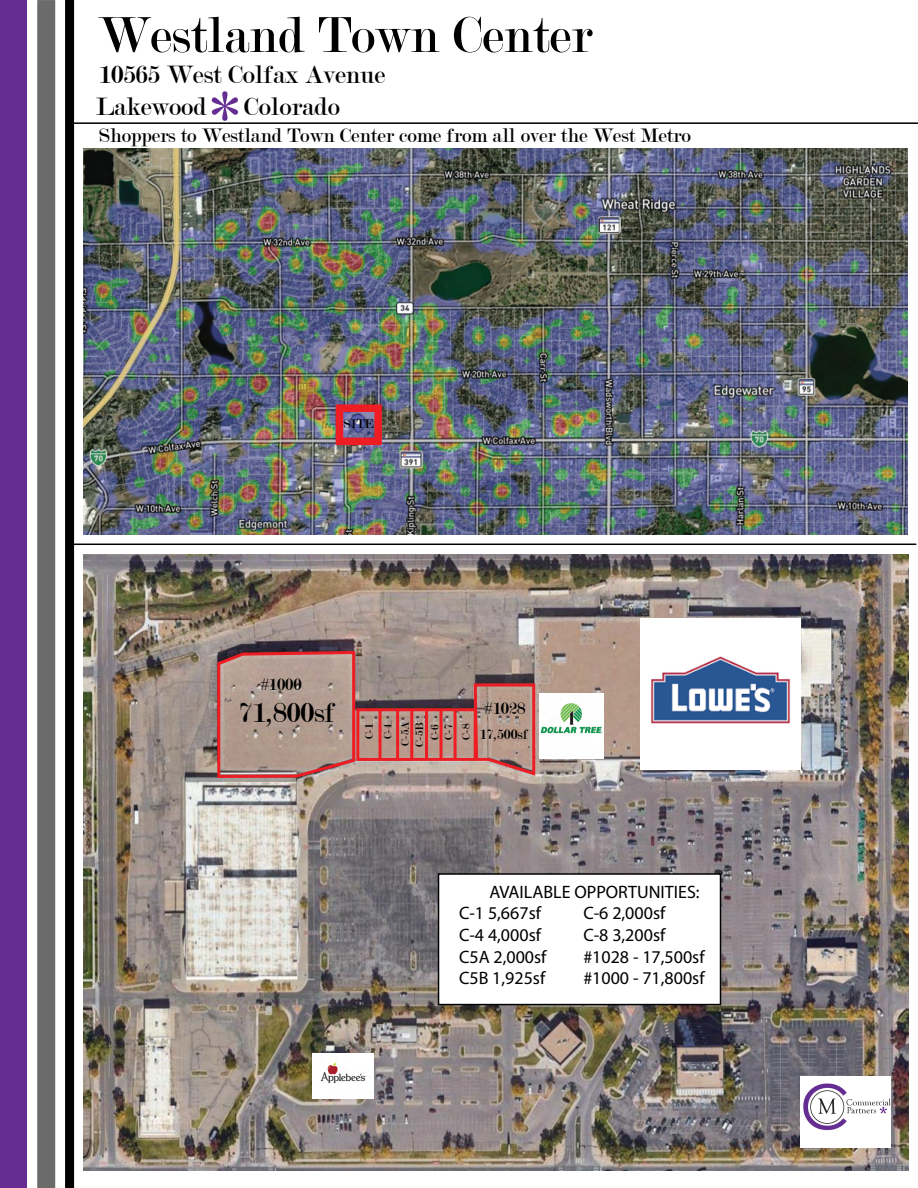
<style>
.page{position:relative;width:918px;height:1188px;background:#fff}
.page>*{position:absolute;margin:0;border:0;box-sizing:border-box;transform-origin:0 0}
.t1{font:87.15px "Modern";color:#652d91}
.t2{font:54px "Modern";color:#000}
.t3{font:30px "Modern";color:#000}
.t4{font:27px "Modern";color:#000}
.t5{font:21px "Modern";color:#000}
.t6{font:18px/21.6px "Myriad Pro";color:#000}
.t7{font:18px "Modern";color:#000}
.t8{font:15px "Modern";color:#000}
.t9{font:13.5px "Modern";color:#000}
.t10{font:12px/14.9px "Modern";color:#000}
</style>
<div class="page">
<div style="left:0;top:0;width:27px;height:1188px;background:#652d91"></div>
<div style="left:37px;top:0;width:18px;height:1188px;background:#6b6b6b"></div>
<div style="left:65px;top:0;width:9px;height:1188px;background:#000"></div>
<hr style="left:70px;top:122px;width:848px;height:2px;background:#000">
<hr style="left:71px;top:544px;width:845px;height:1px;background:#000">
<img style="left:83px;top:148px;width:825px;height:386px">
<div style="left:336px;top:404px;width:46px;height:41px;border:8px solid #ee1d23"></div>
<img style="left:83px;top:554px;width:825px;height:617px">
<img style="left:640px;top:618px;width:161px;height:151px">
<img style="left:539px;top:694px;width:65px;height:65px">
<img style="left:313px;top:1053px;width:61px;height:46px">
<img style="left:801px;top:1076px;width:90px;height:71px">
<div style="left:356px;top:708px;width:121px;height:53px;border:3px solid #ee1d23"></div>
<svg style="left:472px;top:682px;width:65px;height:96px"></svg>
<hr style="left:379px;top:710px;width:3px;height:49px;background:#ee1d23">
<hr style="left:396px;top:710px;width:3px;height:49px;background:#ee1d23">
<hr style="left:410px;top:710px;width:3px;height:49px;background:#ee1d23">
<hr style="left:425px;top:710px;width:3px;height:49px;background:#ee1d23">
<hr style="left:440px;top:711px;width:2px;height:49px;background:#ee1d23">
<hr style="left:454px;top:711px;width:3px;height:49px;background:#ee1d23">
<svg style="left:215px;top:650px;width:142px;height:129px"></svg>
<div style="left:438px;top:873px;width:283px;height:132px;background:#fff;border:2px solid #000"></div>
<h2 class="t2" style="left:98px;top:8px;width:496px">Westland Town Center</h2>
<h3 class="t4" style="left:99px;top:61px;width:288px">10565 West Colfax Avenue</h3>
<h1 class="t1" style="left:210px;top:77px;width:41px">*</h1>
<h3 class="t4" style="left:96px;top:93px;width:112px">Lakewood</h3>
<h3 class="t4" style="left:244px;top:93px;width:97px">Colorado</h3>
<p class="t5" style="left:99px;top:125px;width:593px">Shoppers to Westland Town Center come from all over the West Metro</p>
<p class="t9" style="left:344px;top:417px;width:32px">SITE</p>
<p class="t7" style="left:261px;top:675px;width:42px">#1000</p>
<h3 class="t3" style="left:239px;top:698px;width:98px">71,800sf</h3>
<p class="t7" style="left:485px;top:700px;width:42px">#1028</p>
<p class="t10" style="left:398px;top:747px;width:27px;text-align:center;rotate:-90deg">C-5A<br>C-5B<br>C-6</p>
<p class="t10" style="left:439px;top:740px;width:17px;line-height:17.9px;rotate:-90deg">C-7<br>C-8</p>
<p class="t10" style="left:360px;top:739px;width:17px;line-height:18.6px;rotate:-90deg">C-1<br>C-4</p>
<p class="t8" style="left:480px;top:727px;width:50px">17,500sf</p>
<p class="t6" style="left:459px;top:881px;width:242px;text-indent:31px">AVAILABLE OPPORTUNITIES:<br>C-1 5,667sf<br>C-4 4,000sf<br>C5A 2,000sf<br>C5B 1,925sf</p>
<p class="t6" style="left:583px;top:902px;width:123px">C-6 2,000sf<br>C-8 3,200sf #1028 - 17,500sf #1000 - 71,800sf</p>
</div>
